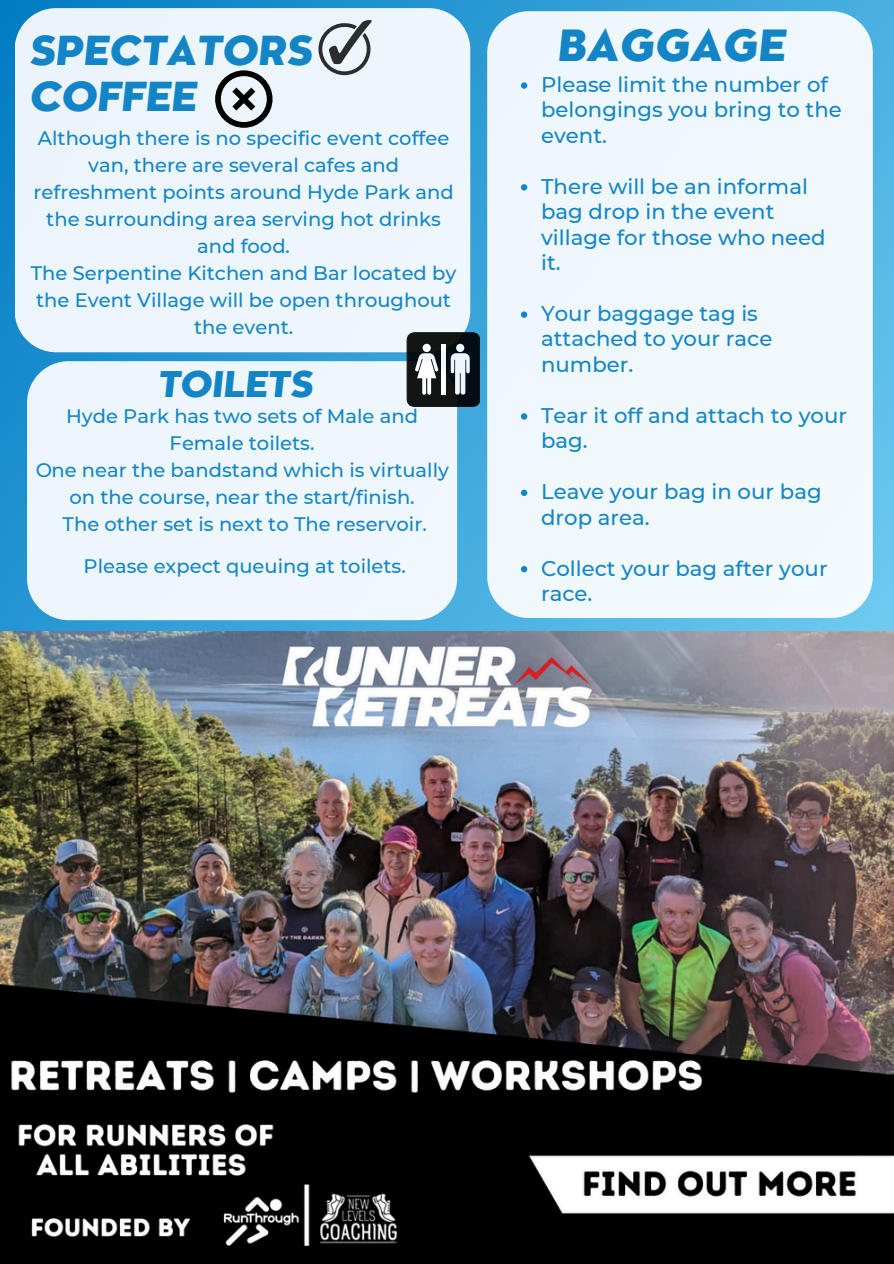
<style>
.page{position:relative;width:894px;height:1264px;background:#fff}
.page>*{position:absolute;margin:0;border:0;box-sizing:border-box;transform-origin:0 0}
.t1{font:italic 800 42px "Kessel 105";color:#007bc3}
.t2{font:italic 800 39px/46.2px "Kessel 105";color:#007bc3}
.t3{font:italic 800 34.65px "Kessel 105";color:#007bc3}
.t4{font:500 21.15px/25.5px "Montserrat";color:#007bc3}
.t5{font:500 19.5px/27px "Montserrat";color:#007bc3;text-align:center}
</style>
<div class="page">
<svg style="left:0;top:0;width:893px;height:632px;background:#3ca4d8"></svg>
<div style="left:15px;top:8px;width:455px;height:344px;background:#ecf5fb;border-radius:42px"></div>
<div style="left:27px;top:361px;width:430px;height:259px;background:#edf7fb;border-radius:42px"></div>
<svg style="left:407px;top:332px;width:72px;height:74px;background:#4b5052"></svg>
<div style="left:456px;top:344px;width:8px;height:8px;background:#eef7fb;border-radius:50%"></div>
<div style="left:487px;top:11px;width:385px;height:607px;background:#f0f8fc"></div>
<svg style="left:318px;top:20px;width:53px;height:55px"></svg>
<svg style="left:215px;top:70px;width:57px;height:58px"></svg>
<svg style="left:521px;top:82px;width:6px;height:7px"></svg>
<svg style="left:521px;top:184px;width:6px;height:6px"></svg>
<svg style="left:521px;top:311px;width:6px;height:7px"></svg>
<svg style="left:521px;top:413px;width:6px;height:6px"></svg>
<svg style="left:521px;top:489px;width:6px;height:7px"></svg>
<svg style="left:521px;top:566px;width:6px;height:6px"></svg>
<img style="left:0;top:632px;width:893px;height:631px">
<h2 class="t2" style="left:28px;top:29px;width:285px">SPECTATORS<br>COFFEE</h2>
<p class="t5" style="left:31px;top:124px;width:427px">Although there is no specific event coffee van, there are several cafes and refreshment points around Hyde Park and the surrounding area serving hot drinks and food.<br>The Serpentine Kitchen and Bar located by the Event Village will be open throughout the event.</p>
<h3 class="t3" style="left:157px;top:365px;width:157px">TOILETS</h3>
<p class="t5" style="left:35px;top:403px;width:415px">Hyde Park has two sets of Male and Female toilets.<br>One near the bandstand which is virtually on the course, near the start/finish.<br>The other set is next to The reservoir.</p>
<p class="t5" style="left:84px;top:552px;width:323px">Please expect queuing at toilets.</p>
<h1 class="t1" style="left:556px;top:21px;width:230px">BAGGAGE</h1>
<p class="t4" style="left:541px;top:72px;width:302px">Please limit the number of belongings you bring to the event.</p>
<p class="t4" style="left:541px;top:173px;width:286px">There will be an informal bag drop in the event village for those who need it.</p>
<p class="t4" style="left:541px;top:301px;width:233px">Your baggage tag is attached to your race number.</p>
<p class="t4" style="left:541px;top:402px;width:307px">Tear it off and attach to your bag.</p>
<p class="t4" style="left:541px;top:479px;width:282px">Leave your bag in our bag drop area.</p>
<p class="t4" style="left:541px;top:555px;width:288px">Collect your bag after your race.</p>
</div>
